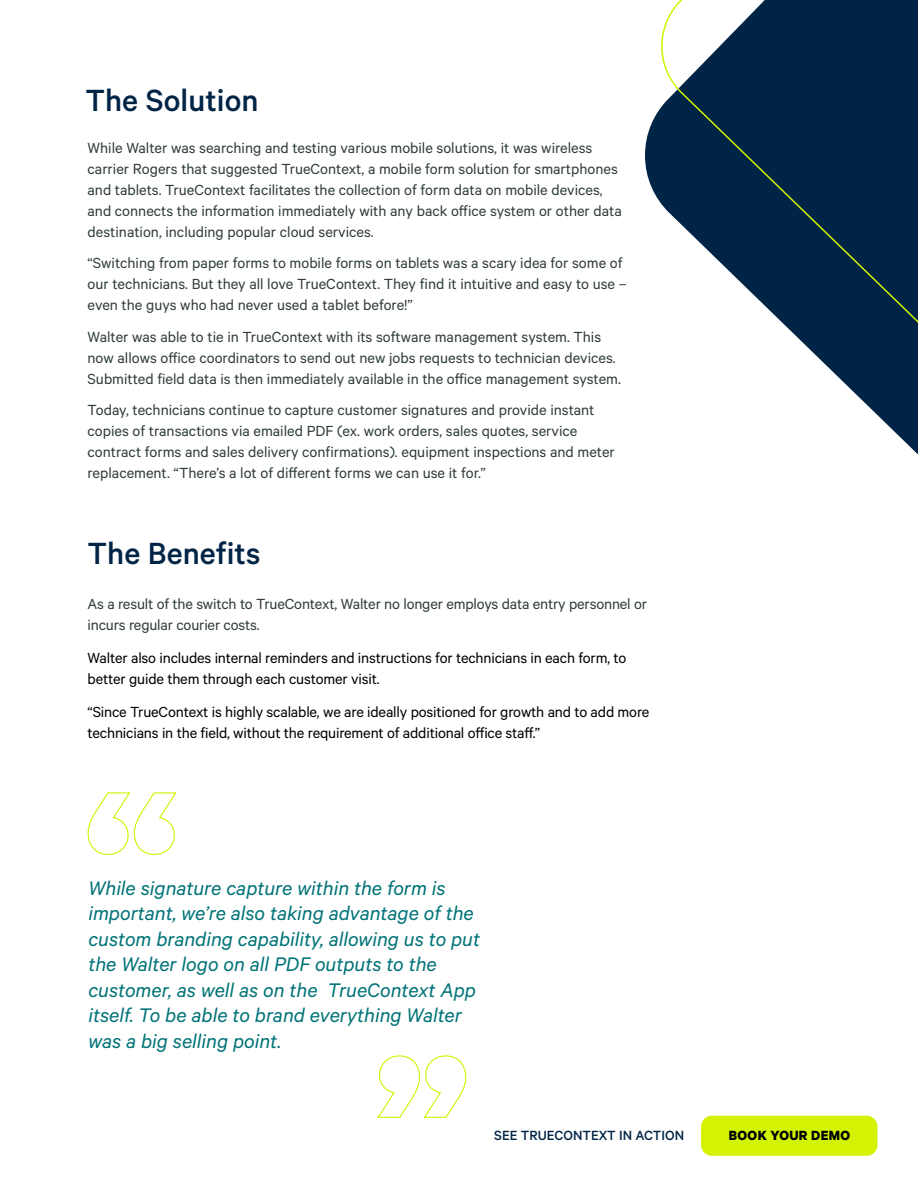
<style>
.page{position:relative;width:918px;height:1188px;background:#fff}
.page>*{position:absolute;margin:0;border:0;box-sizing:border-box;transform-origin:0 0}
.t1{font:500 34.5px "Calibre";color:#002446}
.t2{font:italic 22.2px/25.5px "Calibre";color:#007377}
.t3{font:16.5px/21px "Calibre";color:#2f3c3b}
.t4{font:16.5px/21px "Calibre";letter-spacing:-.01em;color:#000}
.t5{font:500 15px "Calibre";color:#002446}
.t6{font:700 15px "Calibre";letter-spacing:.025em;color:#000}
</style>
<div class="page">
<svg style="left:377px;top:1055px;width:90px;height:63px"></svg>
<svg style="left:87px;top:792px;width:90px;height:63px"></svg>
<svg style="left:645px;top:109px;width:273px;height:346px"></svg>
<svg style="left:660px;top:0;width:258px;height:344px"></svg>
<div style="left:701px;top:1116px;width:176px;height:40px;background:#d4f203;border-radius:11px"></div>
<h1 class="t1" style="left:86px;top:80px;width:174px">The Solution</h1>
<p class="t3" style="left:88px;top:137px;width:536px">While Walter was searching and testing various mobile solutions, it was wireless carrier Rogers that suggested TrueContext, a mobile form solution for smartphones and tablets. TrueContext facilitates the collection of form data on mobile devices, and connects the information immediately with any back office system or other data destination, including popular cloud services.</p>
<p class="t3" style="left:88px;top:252px;width:541px">“Switching from paper forms to mobile forms on tablets was a scary idea for some of our technicians. But they all love TrueContext. They find it intuitive and easy to use – even the guys who had never used a tablet before!”</p>
<p class="t3" style="left:88px;top:326px;width:535px">Walter was able to tie in TrueContext with its software management system. This now allows office coordinators to send out new jobs requests to technician devices.<br>Submitted field data is then immediately available in the office management system.</p>
<p class="t3" style="left:88px;top:399px;width:529px">Today, technicians continue to capture customer signatures and provide instant copies of transactions via emailed PDF (ex. work orders, sales quotes, service contract forms and sales delivery confirmations). equipment inspections and meter replacement. “There’s a lot of different forms we can use it for.”</p>
<h1 class="t1" style="left:88px;top:533px;width:175px">The Benefits</h1>
<p class="t3" style="left:88px;top:593px;width:561px">As a result of the switch to TrueContext, Walter no longer employs data entry personnel or incurs regular courier costs.</p>
<p class="t4" style="left:88px;top:647px;width:540px">Walter also includes internal reminders and instructions for technicians in each form, to better guide them through each customer visit.</p>
<p class="t4" style="left:88px;top:701px;width:563px">“Since TrueContext is highly scalable, we are ideally positioned for growth and to add more technicians in the field, without the requirement of additional office staff.”</p>
<p class="t2" style="left:88px;top:874px;width:393px">While signature capture within the form is important, we’re also taking advantage of the custom branding capability, allowing us to put the Walter logo on all PDF outputs to the customer, as well as on the TrueContext App itself. To be able to brand everything Walter was a big selling point.</p>
<p class="t5" style="left:494px;top:1126px;width:191px">SEE TRUECONTEXT IN ACTION</p>
<p class="t6" style="left:729px;top:1126px;width:123px">BOOK YOUR DEMO</p>
</div>
